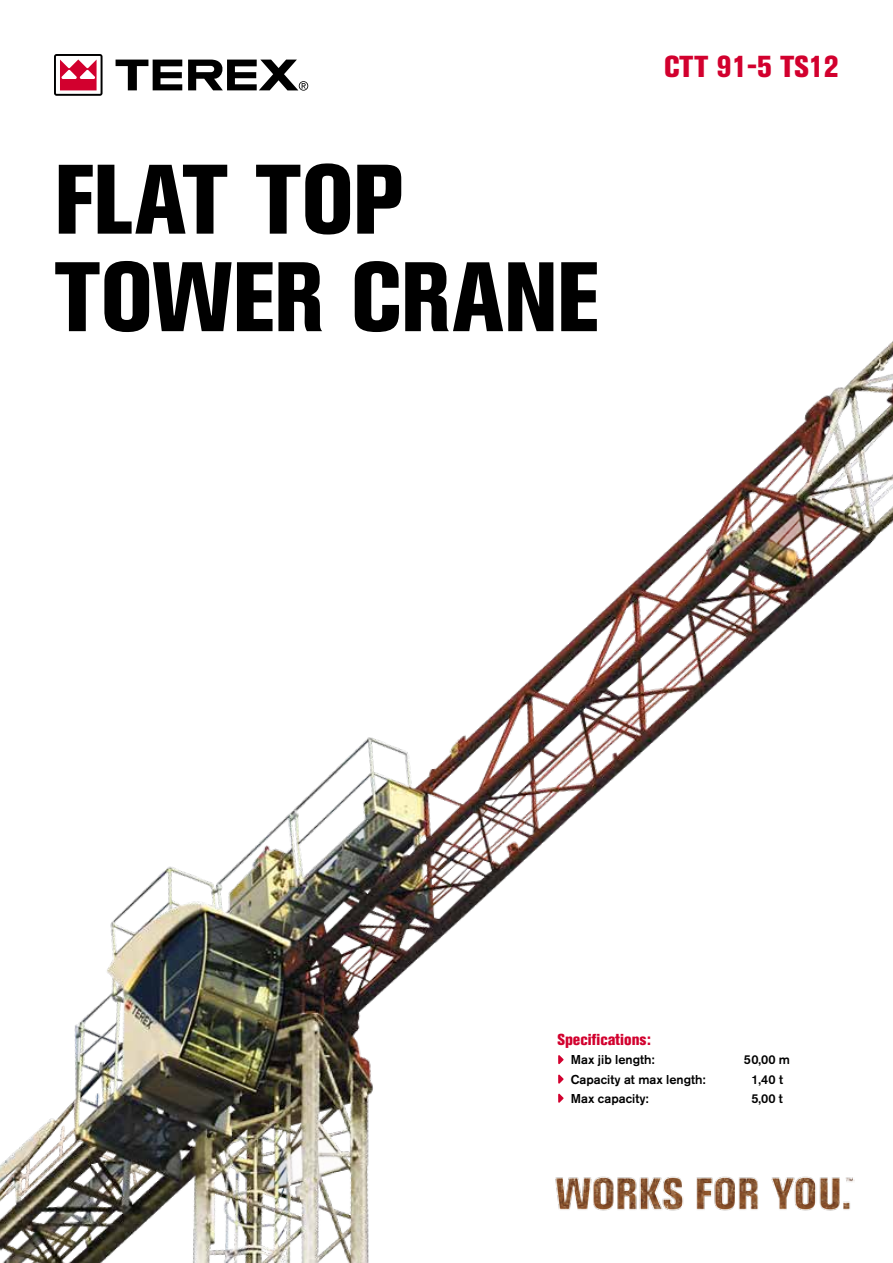
<style>
.page{position:relative;width:893px;height:1263px;background:#fff}
.page>*{position:absolute;margin:0;border:0;box-sizing:border-box;transform-origin:0 0}
.t1{font:800 condensed 97.5px/97.5px "Akzidenz Grotesk BE";letter-spacing:-.005em;color:#000}
.t2{font:800 condensed 30px "Akzidenz Grotesk BE";color:#d2002e}
.t3{font:800 condensed 15.75px "Akzidenz Grotesk BE";color:#d2002e}
.t4{font:500 12.75px "Akzidenz Grotesk BE";color:#000}
</style>
<div class="page">
<img style="left:0;top:341px;width:893px;height:922px">
<img style="left:549px;top:1169px;width:305px;height:47px">
<svg style="left:54px;top:54px;width:49px;height:42px"></svg>
<svg style="left:116px;top:60px;width:66px;height:30px"></svg>
<svg style="left:188px;top:60px;width:120px;height:31px"></svg>
<svg style="left:558px;top:1055px;width:5px;height:9px"></svg>
<svg style="left:558px;top:1074px;width:5px;height:9px"></svg>
<svg style="left:558px;top:1094px;width:5px;height:9px"></svg>
<h1 class="t1" style="left:54px;top:152px;width:546px">FLAT TOP<br>TOWER CRANE</h1>
<h2 class="t2" style="left:664px;top:49px;width:16px">CTT</h2>
<h2 class="t2" style="left:717px;top:49px;width:124px">91-5 TS12</h2>
<p class="t3" style="left:557px;top:1030px;width:95px">SPECIFICATIONS:</p>
<p class="t4" style="left:571px;top:1052px;width:85px">Max jib length:</p>
<p class="t4" style="left:744px;top:1052px;width:48px">50,00 m</p>
<p class="t4" style="left:571px;top:1071px;width:136px">Capacity at max length:</p>
<p class="t4" style="left:751px;top:1071px;width:33px">1,40 t</p>
<p class="t4" style="left:571px;top:1091px;width:79px">Max capacity:</p>
<p class="t4" style="left:751px;top:1091px;width:33px">5,00 t</p>
</div>
